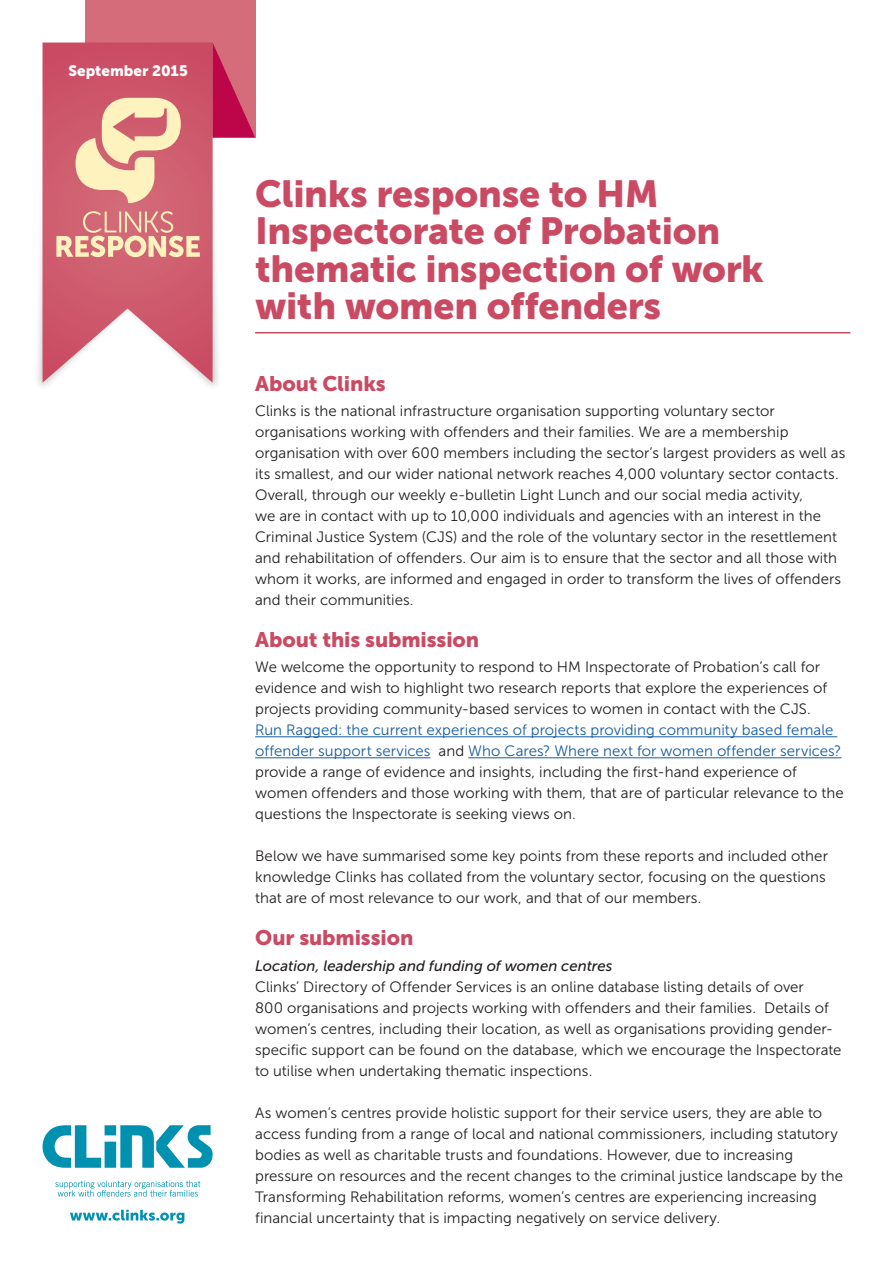
<style>
.page{position:relative;width:893px;height:1263px;background:#fff}
.page>*{position:absolute;margin:0;border:0;box-sizing:border-box;transform-origin:0 0}
.t1{font:37.5px/37.5px "Museo Sans 900";letter-spacing:-.005em;color:#ca4a63}
.Heading_2{font:21px "Museo Sans 900";letter-spacing:-.005em;color:#ca4a63}
.Body_text{font:15px/21px "Museo Sans 300";letter-spacing:.005em;color:#231f20}
.Body_text-2{font:italic 15px "Museo Sans 500";letter-spacing:.005em;color:#231f20}
.Heading_2-2{font:15px "Museo Sans 900";letter-spacing:.005em;color:#fff}
.s1{color:#175d9e}
</style>
<div class="page">
<svg style="left:43px;top:1125px;width:170px;height:43px"></svg>
<svg style="left:55px;top:1180px;width:145px;height:17px"></svg>
<svg style="left:70px;top:1210px;width:114px;height:13px"></svg>
<div style="left:85px;top:0;width:170px;height:137px;background:#d46d79"></div>
<svg style="left:213px;top:44px;width:42px;height:93px"></svg>
<div style="left:33px;top:50px;width:189px;height:341px;background:#231f20;opacity:.25"></div>
<svg style="left:43px;top:43px;width:170px;height:340px;background:#d47181"></svg>
<svg style="left:56px;top:211px;width:144px;height:46px;background:#e0958d"></svg>
<svg style="left:75px;top:98px;width:106px;height:105px;background:#e7ab97"></svg>
<hr style="left:255px;top:332px;width:595px;height:1px;background:#ca4a63">
<hr style="left:255px;top:736px;width:582px;height:1px;background:#175d9e">
<hr style="left:255px;top:757px;width:175px;height:1px;background:#175d9e">
<hr style="left:468px;top:757px;width:373px;height:1px;background:#175d9e">
<p class="Heading_2-2" style="left:68px;top:62px;width:121px">September 2015</p>
<p class="t1" style="left:255px;top:175px;width:510px">Clinks response to HM<br>Inspectorate of Probation thematic inspection of work with women offenders</p>
<p class="Heading_2" style="left:255px;top:371px;width:132px">About Clinks</p>
<p class="Body_text" style="left:255px;top:400px;width:592px">Clinks is the national infrastructure organisation supporting voluntary sector organisations working with offenders and their families. We are a membership organisation with over 600 members including the sector’s largest providers as well as its smallest, and our wider national network reaches 4,000 voluntary sector contacts.<br>Overall, through our weekly e-bulletin Light Lunch and our social media activity,<br>we are in contact with up to 10,000 individuals and agencies with an interest in the Criminal Justice System (CJS) and the role of the voluntary sector in the resettlement and rehabilitation of offenders. Our aim is to ensure that the sector and all those with whom it works, are informed and engaged in order to transform the lives of offenders and their communities.</p>
<p class="Heading_2" style="left:255px;top:628px;width:226px">About this submission</p>
<p class="Body_text" style="left:255px;top:657px;width:590px">We welcome the opportunity to respond to HM Inspectorate of Probation’s call for evidence and wish to highlight two research reports that explore the experiences of projects providing community-based services to women in contact with the CJS.<br><span class="s1">Run Ragged: the current experiences of projects providing community based female offender support services</span> and <span class="s1">Who Cares? Where next for women offender services? </span>provide a range of evidence and insights, including the first-hand experience of women offenders and those working with them, that are of particular relevance to the questions the Inspectorate is seeking views on.</p>
<p class="Body_text" style="left:255px;top:846px;width:574px">Below we have summarised some key points from these reports and included other knowledge Clinks has collated from the voluntary sector, focusing on the questions that are of most relevance to our work, and that of our members.</p>
<p class="Heading_2" style="left:255px;top:926px;width:160px">Our submission</p>
<p class="Body_text-2" style="left:255px;top:957px;width:359px">Location, leadership and funding of women centres</p>
<p class="Body_text" style="left:255px;top:976px;width:588px">Clinks’ Directory of Offender Services is an online database listing details of over<br>800 organisations and projects working with offenders and their families. Details of women’s centres, including their location, as well as organisations providing gender&shy;specific support can be found on the database, which we encourage the Inspectorate to utilise when undertaking thematic inspections.</p>
<p class="Body_text" style="left:255px;top:1102px;width:590px">As women’s centres provide holistic support for their service users, they are able to access funding from a range of local and national commissioners, including statutory bodies as well as charitable trusts and foundations. However, due to increasing pressure on resources and the recent changes to the criminal justice landscape by the Transforming Rehabilitation reforms, women’s centres are experiencing increasing financial uncertainty that is impacting negatively on service delivery.</p>
</div>
